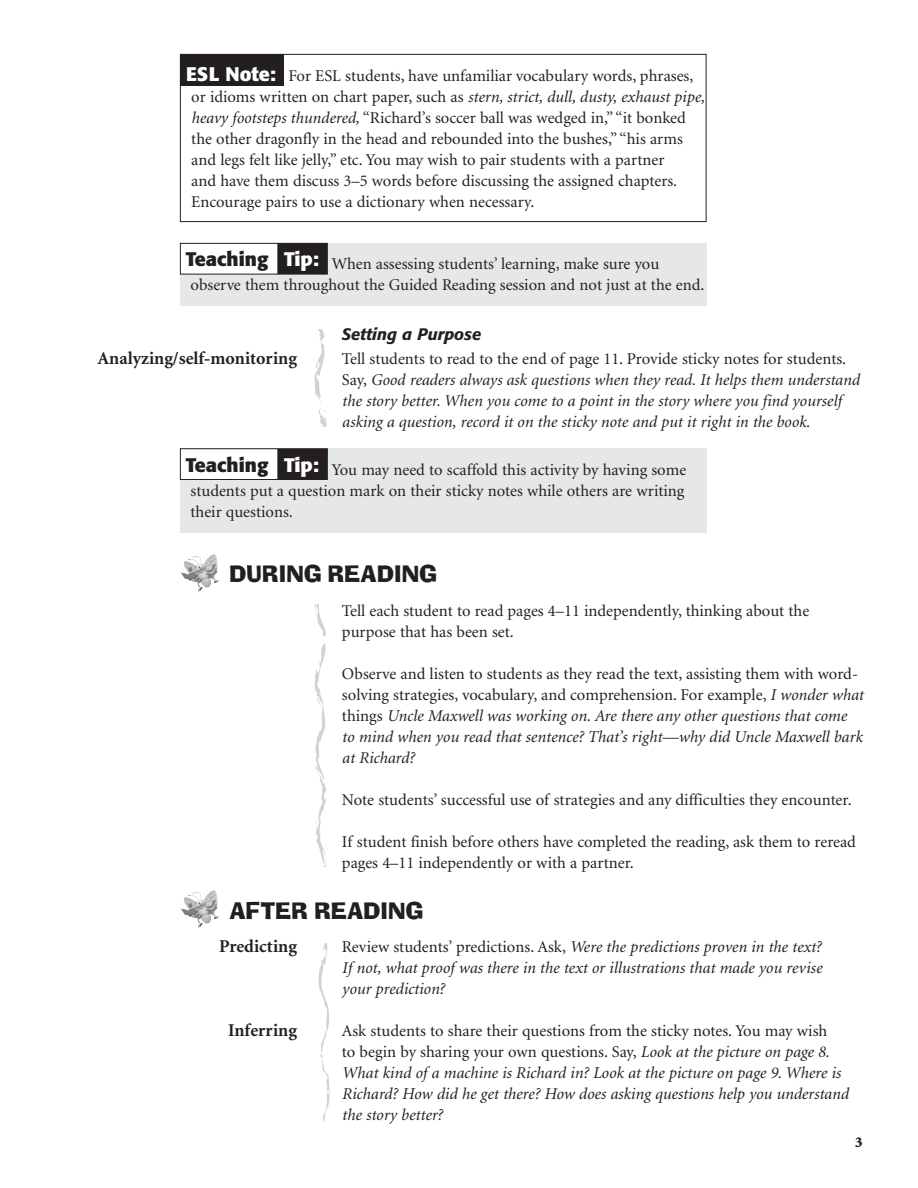
<style>
.page{position:relative;width:918px;height:1188px;background:#fff}
.page>*{position:absolute;margin:0;border:0;box-sizing:border-box;transform-origin:0 0}
.t1{font:22.5px "Neo Ad Lib";letter-spacing:.015em;color:#231f20}
.t2{font:700 18px "Minion";color:#231f20}
.t3{font:italic 16.5px/21px "Minion";color:#231f20}
.t4{font:16.5px/21px "Minion";color:#231f20}
.t5{font:italic 500 16.5px "Formata";color:#231f20}
.t6{font:900 15px "Minion";color:#231f20}
.s1{font-family:"Formata";font-weight:700;font-size:19.5px;color:#fff}
.s2{font-style:italic}
.s3{font-style:normal}
</style>
<div class="page">
<svg style="left:314px;top:329px;width:16px;height:791px"></svg>
<div style="left:297px;top:427px;width:43px;height:177px;background:#fff"></div>
<div style="left:297px;top:867px;width:43px;height:76px;background:#fff"></div>
<div style="left:181px;top:55px;width:103px;height:31px;background:#231f20"></div>
<div style="left:180px;top:54px;width:526px;height:168px;border:1px solid #231f20"></div>
<div style="left:180px;top:243px;width:526px;height:63px;background:#e6e7e9"></div>
<div style="left:180px;top:243px;width:98px;height:31px;background:#fff"></div>
<div style="left:180px;top:243px;width:98px;height:31px;border:1px solid #231f20"></div>
<div style="left:279px;top:243px;width:48px;height:31px;background:#231f20"></div>
<div style="left:278px;top:243px;width:50px;height:31px;border:1px solid #231f20"></div>
<div style="left:180px;top:448px;width:526px;height:84px;background:#e6e7e9"></div>
<div style="left:180px;top:449px;width:98px;height:30px;background:#fff"></div>
<div style="left:180px;top:448px;width:98px;height:32px;border:1px solid #231f20"></div>
<div style="left:279px;top:449px;width:48px;height:30px;background:#231f20"></div>
<div style="left:278px;top:448px;width:50px;height:32px;border:1px solid #231f20"></div>
<img style="left:181px;top:554px;width:32px;height:27px">
<img style="left:181px;top:890px;width:32px;height:27px">
<p class="t4" style="left:191px;top:67px;width:515px;text-indent:-5px"><span class="s1">ESL Note:</span> For ESL students, have unfamiliar vocabulary words, phrases, or idioms written on chart paper, such as <span class="s2">stern, strict, dull, dusty, exhaust pipe, heavy footsteps thundered,</span> “Richard’s soccer ball was wedged in,” “it bonked the other dragonfly in the head and rebounded into the bushes,” “his arms and legs felt like jelly,” etc. You may wish to pair students with a partner<br>and have them discuss 3–5 words before discussing the assigned chapters.<br>Encourage pairs to use a dictionary when necessary.</p>
<p class="t4" style="left:186px;top:255px;width:520px"><sup>Teaching</sup> <sup>Tip:</sup> When assessing students’ learning, make sure you observe them throughout the Guided Reading session and not just at the end.</p>
<p class="t2" style="left:98px;top:351px;width:201px">Analyzing/self-monitoring</p>
<p class="t5" style="left:342px;top:327px;width:141px">Setting a Purpose</p>
<p class="t3" style="left:342px;top:350px;width:519px"><span class="s3">Tell students to read to the end of page 11. Provide sticky notes for students.<br>Say,</span> Good readers always ask questions when they read. It helps them understand the story better. When you come to a point in the story where you find yourself asking a question, record it on the sticky note and put it right in the book.</p>
<p class="t4" style="left:186px;top:460px;width:502px;text-align:justify"><sup>Teaching</sup> <sup>Tip:</sup> You may need to scaffold this activity by having some students put a question mark on their sticky notes while others are writing their questions.</p>
<h1 class="t1" style="left:229px;top:566px;width:209px">DURING READING</h1>
<p class="t4" style="left:342px;top:602px;width:469px">Tell each student to read pages 4–11 independently, thinking about the purpose that has been set.</p>
<p class="t3" style="left:342px;top:665px;width:523px"><span class="s3">Observe and listen to students as they read the text, assisting them with word&shy;solving strategies, vocabulary, and comprehension. For example,</span> I wonder what <span class="s3">things</span> Uncle Maxwell was working on. Are there any other questions that come<br>to mind when you read that sentence? That’s right—why did Uncle Maxwell bark at Richard?</p>
<p class="t4" style="left:342px;top:791px;width:511px">Note students’ successful use of strategies and any difficulties they encounter.</p>
<p class="t4" style="left:342px;top:833px;width:516px">If student finish before others have completed the reading, ask them to reread pages 4–11 independently or with a partner.</p>
<h1 class="t1" style="left:229px;top:902px;width:195px">AFTER READING</h1>
<p class="t2" style="left:219px;top:939px;width:79px">Predicting</p>
<p class="t3" style="left:342px;top:938px;width:482px;text-align:justify"><span class="s3">Review students’ predictions. Ask,</span> Were the predictions proven in the text?<br>If not, what proof was there in the text or illustrations that made you revise your prediction?</p>
<p class="t3" style="left:342px;top:1022px;width:508px"><span class="s3">Ask students to share their questions from the sticky notes. You may wish<br>to begin by sharing your own questions. Say,</span> Look at the picture on page 8.<br>What kind of a machine is Richard in? Look at the picture on page 9. Where is Richard? How did he get there? How does asking questions help you understand the story better?</p>
<p class="t2" style="left:228px;top:1023px;width:70px">Inferring</p>
<p class="t6" style="left:855px;top:1136px;width:9px">3</p>
</div>
